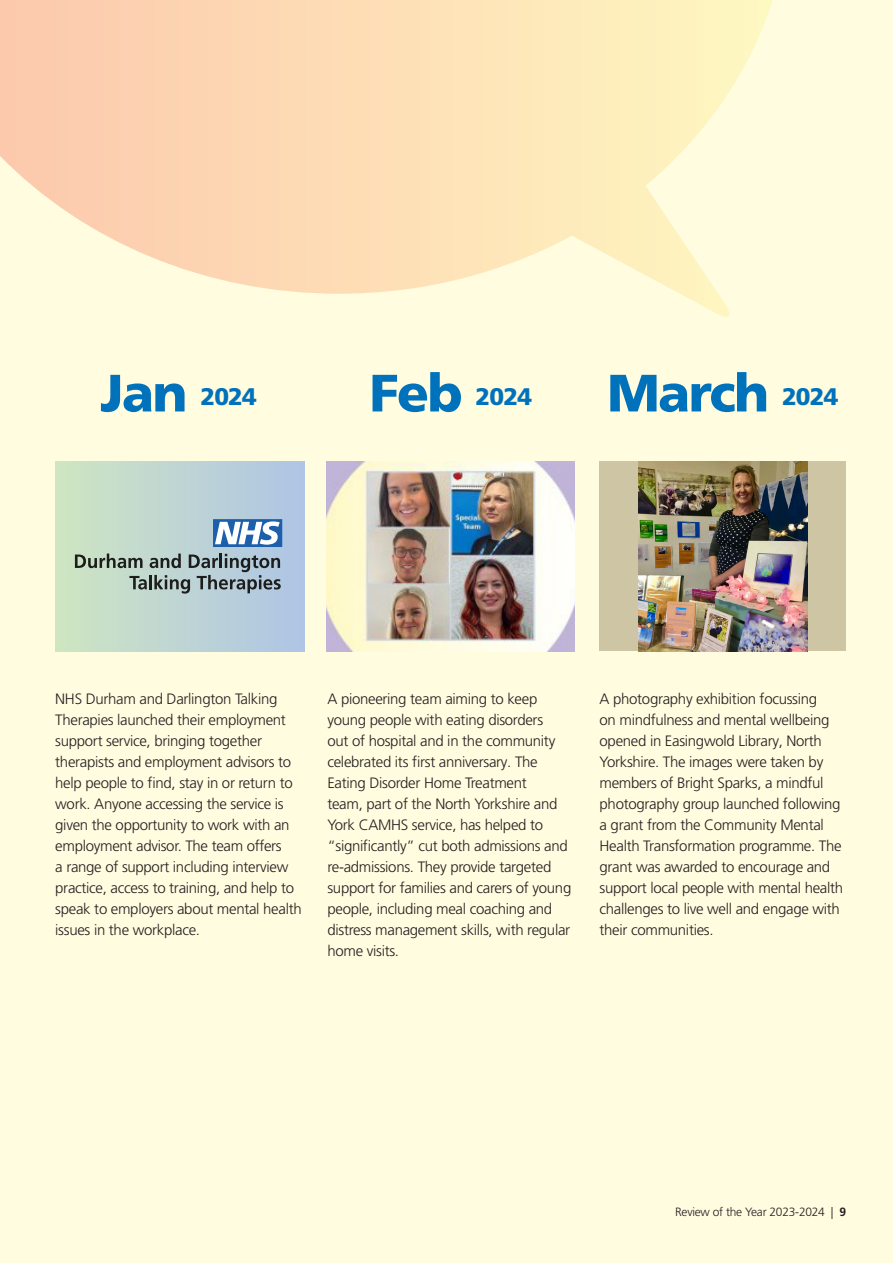
<style>
.page{position:relative;width:893px;height:1263px;background:#fffce0}
.page>*{position:absolute;margin:0;border:0;box-sizing:border-box;transform-origin:0 0}
.Paragraph_Style_1{font:900 52.5px "Frutiger LT Std";letter-spacing:-.03em;color:#0072bc}
.Paragraph_Style_1-2{font:900 24px "Frutiger LT Std";letter-spacing:-.03em;color:#0072bc}
.Paragraph_Style_1-3{font:300 15px/21px "Frutiger LT Pro";letter-spacing:-.02em;color:#231f20}
.t1{font:300 12px "Frutiger LT Pro";letter-spacing:-.02em;color:#231f20}
.s1{font-size:52.5px}
.s2{font-size:24px}
.s3{font-weight:700}
</style>
<div class="page">
<div style="left:55px;top:461px;width:250px;height:190px;background:linear-gradient(to right,#cfe6c2,#aec5e5)"></div>
<svg style="left:213px;top:519px;width:69px;height:28px;background:#85a9d1"></svg>
<svg style="left:75px;top:553px;width:206px;height:41px;background:#99aaa7"></svg>
<img style="left:326px;top:461px;width:248px;height:190px">
<div style="left:600px;top:461px;width:246px;height:190px;background:#cec5a4"></div>
<img style="left:638px;top:461px;width:170px;height:190px">
<svg style="left:0;top:0;width:772px;height:317px"></svg>
<p class="Paragraph_Style_1-2" style="left:100px;top:383px;width:158px"><span class="s1">Jan</span> 2024</p>
<p class="Paragraph_Style_1-2" style="left:369px;top:383px;width:164px"><span class="s1">Feb</span> 2024</p>
<p class="Paragraph_Style_1" style="left:607px;top:361px;width:233px">March <span class="s2">2024</span></p>
<p class="Paragraph_Style_1-3" style="left:55px;top:689px;width:248px">NHS Durham and Darlington Talking Therapies launched their employment support service, bringing together therapists and employment advisors to help people to find, stay in or return to work. Anyone accessing the service is given the opportunity to work with an employment advisor. The team offers<br>a range of support including interview practice, access to training, and help to speak to employers about mental health issues in the workplace.</p>
<p class="Paragraph_Style_1-3" style="left:327px;top:689px;width:245px">A pioneering team aiming to keep young people with eating disorders<br>out of hospital and in the community celebrated its first anniversary. The Eating Disorder Home Treatment<br>team, part of the North Yorkshire and York CAMHS service, has helped to “significantly” cut both admissions and re-admissions. They provide targeted support for families and carers of young people, including meal coaching and distress management skills, with regular home visits.</p>
<p class="Paragraph_Style_1-3" style="left:600px;top:689px;width:245px">A photography exhibition focussing<br>on mindfulness and mental wellbeing opened in Easingwold Library, North Yorkshire. The images were taken by members of Bright Sparks, a mindful photography group launched following a grant from the Community Mental Health Transformation programme. The grant was awarded to encourage and support local people with mental health challenges to live well and engage with their communities.</p>
<p class="t1" style="left:675px;top:1205px;width:173px">Review of the Year 2023-2024 | <span class="s3">9</span></p>
</div>
